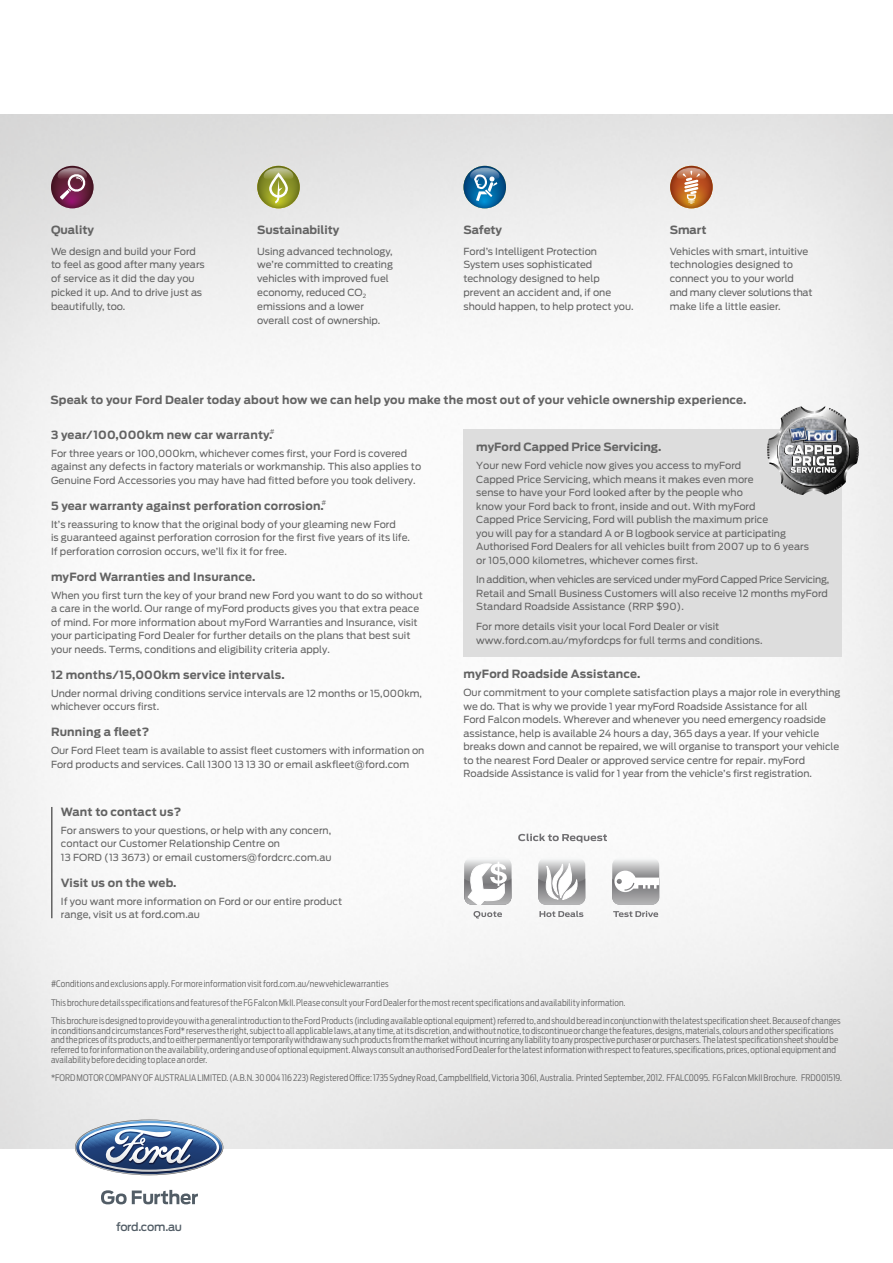
<style>
.page{position:relative;width:893px;height:1263px;background:#fff}
.page>*{position:absolute;margin:0;border:0;box-sizing:border-box;transform-origin:0 0}
.BC_Protect_Legals_Bo{font:700 11.25px "Ford Antenna";letter-spacing:.015em;color:#636363}
.Grey_Box_Head{font:700 11.25px "Ford Antenna";color:#636363}
.t1{font:500 11.25px "Ford Antenna";letter-spacing:-.025em;color:#525d66}
.BC_Protect_Legals{font:9.75px/13.5px "Ford Antenna";color:#636363}
.Grey_Box_Copy{font:9.75px/13.8px "Ford Antenna";color:#636363}
.DISCLAIMERS{font:300 9px/9.8px "Ford Antenna Cond";letter-spacing:.005em;color:#636363}
</style>
<div class="page">
<img style="left:0;top:115px;width:893px;height:1033px">
<svg style="left:75px;top:1119px;width:148px;height:56px"></svg>
<svg style="left:101px;top:1190px;width:97px;height:14px"></svg>
<svg style="left:51px;top:166px;width:43px;height:42px"></svg>
<svg style="left:58px;top:168px;width:29px;height:32px"></svg>
<svg style="left:670px;top:166px;width:43px;height:42px"></svg>
<svg style="left:677px;top:168px;width:29px;height:36px"></svg>
<svg style="left:257px;top:166px;width:43px;height:42px"></svg>
<svg style="left:264px;top:168px;width:29px;height:35px"></svg>
<svg style="left:463px;top:166px;width:43px;height:42px"></svg>
<svg style="left:470px;top:168px;width:29px;height:33px"></svg>
<div style="left:463px;top:429px;width:379px;height:227px;background:#ddd"></div>
<svg style="left:767px;top:406px;width:92px;height:89px"></svg>
<hr style="left:51px;top:807px;width:2px;height:111px;background:#636363">
<svg style="left:538px;top:858px;width:47px;height:47px"></svg>
<svg style="left:464px;top:858px;width:47px;height:47px"></svg>
<svg style="left:612px;top:858px;width:47px;height:47px"></svg>
<svg style="left:473px;top:911px;width:29px;height:7px"></svg>
<svg style="left:539px;top:911px;width:44px;height:6px"></svg>
<svg style="left:613px;top:911px;width:45px;height:6px"></svg>
<svg style="left:518px;top:834px;width:89px;height:9px"></svg>
<p class="Grey_Box_Head" style="left:51px;top:220px;width:44px">Quality</p>
<p class="Grey_Box_Copy" style="left:51px;top:243px;width:155px">We design and build your Ford to feel as good after many years of service as it did the day you picked it up. And to drive just as beautifully, too.</p>
<p class="Grey_Box_Head" style="left:257px;top:220px;width:83px">Sustainability</p>
<p class="Grey_Box_Copy" style="left:257px;top:243px;width:137px">Using advanced technology, we’re committed to creating vehicles with improved fuel economy, reduced CO<sub>2 </sub>emissions and a lower overall cost of ownership.</p>
<p class="Grey_Box_Head" style="left:463px;top:220px;width:40px">Safety</p>
<p class="Grey_Box_Copy" style="left:463px;top:243px;width:172px">Ford’s Intelligent Protection<br>System uses sophisticated technology designed to help prevent an accident and, if one should happen, to help protect you.</p>
<p class="Grey_Box_Head" style="left:670px;top:220px;width:38px">Smart</p>
<p class="Grey_Box_Copy" style="left:670px;top:243px;width:144px">Vehicles with smart, intuitive technologies designed to connect you to your world and many clever solutions that make life a little easier.</p>
<p class="BC_Protect_Legals_Bo" style="left:50px;top:390px;width:697px">Speak to your Ford Dealer today about how we can help you make the most out of your vehicle ownership experience.</p>
<p class="BC_Protect_Legals_Bo" style="left:51px;top:425px;width:225px">3 year/100,000km new car warranty.<sup>#</sup></p>
<p class="BC_Protect_Legals" style="left:51px;top:445px;width:372px">For three years or 100,000km, whichever comes first, your Ford is covered against any defects in factory materials or workmanship. This also applies to<br>Genuine Ford Accessories you may have had fitted before you took delivery.</p>
<p class="BC_Protect_Legals_Bo" style="left:51px;top:496px;width:277px">5 year warranty against perforation corrosion.<sup>#</sup></p>
<p class="BC_Protect_Legals" style="left:51px;top:516px;width:361px">It’s reassuring to know that the original body of your gleaming new Ford<br>is guaranteed against perforation corrosion for the first five years of its life.<br>If perforation corrosion occurs, we’ll fix it for free.</p>
<p class="BC_Protect_Legals_Bo" style="left:51px;top:567px;width:206px">myFord Warranties and Insurance.</p>
<p class="BC_Protect_Legals" style="left:51px;top:587px;width:373px">When you first turn the key of your brand new Ford you want to do so without a care in the world. Our range of myFord products gives you that extra peace of mind. For more information about myFord Warranties and Insurance, visit your participating Ford Dealer for further details on the plans that best suit your needs. Terms, conditions and eligibility criteria apply.</p>
<p class="BC_Protect_Legals_Bo" style="left:51px;top:665px;width:235px">12 months/15,000km service intervals.</p>
<p class="BC_Protect_Legals" style="left:51px;top:685px;width:372px">Under normal driving conditions service intervals are 12 months or 15,000km, whichever occurs first.</p>
<p class="BC_Protect_Legals_Bo" style="left:51px;top:722px;width:100px">Running a fleet?</p>
<p class="BC_Protect_Legals" style="left:51px;top:743px;width:375px">Our Ford Fleet team is available to assist fleet customers with information on<br>Ford products and services. Call 1300 13 13 30 or email askfleet@ford.com</p>
<p class="BC_Protect_Legals_Bo" style="left:61px;top:802px;width:122px">Want to contact us?</p>
<p class="BC_Protect_Legals" style="left:61px;top:822px;width:272px">For answers to your questions, or help with any concern, contact our Customer Relationship Centre on<br>13 FORD (13 3673) or email customers@fordcrc.com.au</p>
<p class="BC_Protect_Legals_Bo" style="left:61px;top:873px;width:117px">Visit us on the web.</p>
<p class="BC_Protect_Legals" style="left:61px;top:893px;width:283px">If you want more information on Ford or our entire product range, visit us at ford.com.au</p>
<p class="BC_Protect_Legals_Bo" style="left:476px;top:437px;width:187px">myFord Capped Price Servicing.</p>
<p class="BC_Protect_Legals" style="left:476px;top:458px;width:334px">Your new Ford vehicle now gives you access to myFord<br>Capped Price Servicing, which means it makes even more<br>sense to have your Ford looked after by the people who<br>know your Ford back to front, inside and out. With myFord<br>Capped Price Servicing, Ford will publish the maximum price<br>you will pay for a standard A or B logbook service at participating Authorised Ford Dealers for all vehicles built from 2007 up to 6 years or 105,000 kilometres, whichever comes first.</p>
<p class="BC_Protect_Legals" style="left:476px;top:572px;width:354px">In addition, when vehicles are serviced under myFord Capped Price Servicing,<br>Retail and Small Business Customers will also receive 12 months myFord<br>Standard Roadside Assistance (RRP $90).</p>
<p class="BC_Protect_Legals" style="left:476px;top:619px;width:288px">For more details visit your local Ford Dealer or visit www.ford.com.au/myfordcps for full terms and conditions.</p>
<p class="BC_Protect_Legals_Bo" style="left:463px;top:664px;width:178px">myFord Roadside Assistance.</p>
<p class="BC_Protect_Legals" style="left:463px;top:685px;width:378px">Our commitment to your complete satisfaction plays a major role in everything we do. That is why we provide 1 year myFord Roadside Assistance for all<br>Ford Falcon models. Wherever and whenever you need emergency roadside assistance, help is available 24 hours a day, 365 days a year. If your vehicle breaks down and cannot be repaired, we will organise to transport your vehicle to the nearest Ford Dealer or approved service centre for repair. myFord Roadside Assistance is valid for 1 year from the vehicle’s first registration.</p>
<p class="DISCLAIMERS" style="left:51px;top:978px;width:339px">#Conditions and exclusions apply. For more information visit ford.com.au/newvehiclewarranties</p>
<p class="DISCLAIMERS" style="left:51px;top:996px;width:576px">This brochure details specifications and features of the FG Falcon MkII. Please consult your Ford Dealer for the most recent specifications and availability information.</p>
<p class="DISCLAIMERS" style="left:51px;top:1015px;width:791px">This brochure is designed to provide you with a general introduction to the Ford Products (including available optional equipment) referred to, and should be read in conjunction with the latest specification sheet. Because of changes in conditions and circumstances Ford* reserves the right, subject to all applicable laws, at any time, at its discretion, and without notice, to discontinue or change the features, designs, materials, colours and other specifications and the prices of its products, and to either permanently or temporarily withdraw any such products from the market without incurring any liability to any prospective purchaser or purchasers. The latest specification sheet should be referred to for information on the availability, ordering and use of optional equipment. Always consult an authorised Ford Dealer for the latest information with respect to features, specifications, prices, optional equipment and availability before deciding to place an order.</p>
<p class="DISCLAIMERS" style="left:51px;top:1072px;width:792px">*FORD MOTOR COMPANY OF AUSTRALIA LIMITED. (A.B.N. 30 004 116 223) Registered Office: 1735 Sydney Road, Campbellfield, Victoria 3061, Australia. Printed September, 2012. FFALC0095. FG Falcon MkII Brochure. FRD001519.</p>
<p class="t1" style="left:116px;top:1217px;width:67px">ford.com.au</p>
</div>
